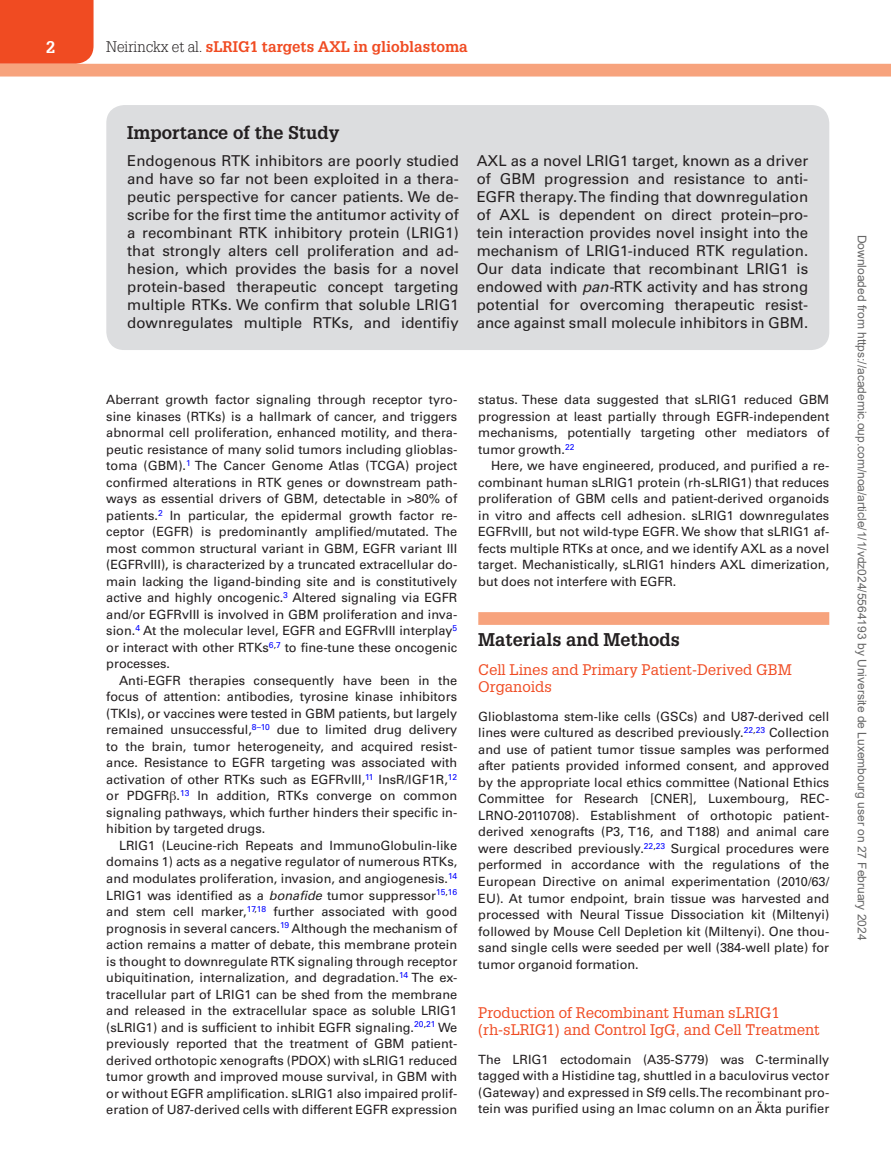
<style>
.page{position:relative;width:891px;height:1175px;background:#fff}
.page>*{position:absolute;margin:0;border:0;box-sizing:border-box;transform-origin:0 0}
.t1{font:700 18px "Glypha LT Std";color:#231f20}
.t2{font:700 16.5px "Glypha LT Std";color:#fff}
.t3{font:15px/18px "Univers LT Std";color:#231f20;text-align:justify}
.t4{font:15px/16.5px "Glypha LT Std";color:#f04b22}
.t5{font:700 15px "Glypha LT Std";color:#f04b22}
.t6{font:12.75px/16.5px "Univers LT Std";color:#231f20;text-align:justify}
.t7{font:12px "Arial";color:#666}
.s1{font-weight:300;color:#231f20}
.s2{font-style:italic}
.s3{font-family:"Gandhari Unicode"}
</style>
<div class="page">
<div style="left:0;top:0;width:94px;height:64px;background:#f04b22"></div>
<div style="left:0;top:64px;width:891px;height:12px;background:#f7a37d"></div>
<div style="left:478px;top:612px;width:351px;height:13px;background:#f7a37d"></div>
<div style="left:106px;top:105px;width:723px;height:245px;background:#dcdddf;border-radius:18px"></div>
<p class="t2" style="left:46px;top:37px;width:11px">2</p>
<p class="t5" style="left:106px;top:37px;width:363px"><span class="s1">Neirinckx et al.</span> sLRIG1 targets AXL in glioblastoma</p>
<h1 class="t1" style="left:127px;top:121px;width:214px">Importance of the Study</h1>
<p class="t3" style="left:127px;top:152px;width:333px">Endogenous RTK inhibitors are poorly studied and have so far not been exploited in a thera&shy;peutic perspective for cancer patients. We de&shy;scribe for the first time the antitumor activity of a recombinant RTK inhibitory protein (LRIG1) that strongly alters cell proliferation and ad&shy;hesion, which provides the basis for a novel protein-based therapeutic concept targeting multiple RTKs. We confirm that soluble LRIG1 downregulates multiple RTKs, and identifiy</p>
<p class="t3" style="left:477px;top:152px;width:333px">AXL as a novel LRIG1 target, known as a driver of GBM progression and resistance to anti-EGFR therapy. The finding that downregulation of AXL is dependent on direct protein–pro&shy;tein interaction provides novel insight into the mechanism of LRIG1-induced RTK regulation.<br>Our data indicate that recombinant LRIG1 is endowed with <span class="s2">pan-</span>RTK activity and has strong potential for overcoming therapeutic resist&shy;ance against small molecule inhibitors in GBM.</p>
<p class="t6" style="left:106px;top:391px;width:353px">Aberrant growth factor signaling through receptor tyro&shy;sine kinases (RTKs) is a hallmark of cancer, and triggers abnormal cell proliferation, enhanced motility, and thera&shy;peutic resistance of many solid tumors including glioblas&shy;toma (GBM).<sup>1</sup> The Cancer Genome Atlas (TCGA) project confirmed alterations in RTK genes or downstream path&shy;ways as essential drivers of GBM, detectable in &gt;80% of patients.<sup>2</sup> In particular, the epidermal growth factor re&shy;ceptor (EGFR) is predominantly amplified/mutated. The most common structural variant in GBM, EGFR variant III (EGFRvIII), is characterized by a truncated extracellular do&shy;main lacking the ligand-binding site and is constitutively active and highly oncogenic.<sup>3</sup> Altered signaling via EGFR and/or EGFRvIII is involved in GBM proliferation and inva&shy;sion.<sup>4</sup> At the molecular level, EGFR and EGFRvIII interplay<sup>5 </sup>or interact with other RTKs<sup>6</sup><sup>,</sup><sup>7</sup> to fine-tune these oncogenic processes.</p>
<p class="t6" style="left:106px;top:672px;width:353px;text-indent:13px">Anti-EGFR therapies consequently have been in the focus of attention: antibodies, tyrosine kinase inhibitors (TKIs), or vaccines were tested in GBM patients, but largely remained unsuccessful,<sup>8–10</sup> due to limited drug delivery to the brain, tumor heterogeneity, and acquired resist&shy;ance. Resistance to EGFR targeting was associated with activation of other RTKs such as EGFRvIII,<sup>11</sup> InsR/IGF1R,<sup>12 </sup>or PDGFR<span class="s3">β</span>.<sup>13</sup> In addition, RTKs converge on common signaling pathways, which further hinders their specific in&shy;hibition by targeted drugs.</p>
<p class="t6" style="left:106px;top:837px;width:353px;text-indent:13px">LRIG1 (Leucine-rich Repeats and ImmunoGlobulin-like domains 1) acts as a negative regulator of numerous RTKs, and modulates proliferation, invasion, and angiogenesis.<sup>14<br></sup>LRIG1 was identified as a <span class="s2">bonafide</span> tumor suppressor<sup>15</sup><sup>,</sup><sup>16 </sup>and stem cell marker,<sup>17</sup><sup>,</sup><sup>18</sup> further associated with good prognosis in several cancers.<sup>19</sup> Although the mechanism of action remains a matter of debate, this membrane protein is thought to downregulate RTK signaling through receptor ubiquitination, internalization, and degradation.<sup>14</sup> The ex&shy;tracellular part of LRIG1 can be shed from the membrane and released in the extracellular space as soluble LRIG1 (sLRIG1) and is sufficient to inhibit EGFR signaling.<sup>20</sup><sup>,</sup><sup>21</sup> We previously reported that the treatment of GBM patient&shy;derived orthotopic xenografts (PDOX) with sLRIG1 reduced tumor growth and improved mouse survival, in GBM with or without EGFR amplification. sLRIG1 also impaired prolif&shy;eration of U87-derived cells with different EGFR expression</p>
<p class="t6" style="left:478px;top:391px;width:353px">status. These data suggested that sLRIG1 reduced GBM progression at least partially through EGFR-independent mechanisms, potentially targeting other mediators of tumor growth.<sup>22</sup></p>
<p class="t6" style="left:478px;top:457px;width:353px;text-indent:13px">Here, we have engineered, produced, and purified a re&shy;combinant human sLRIG1 protein (rh-sLRIG1) that reduces proliferation of GBM cells and patient-derived organoids in vitro and affects cell adhesion. sLRIG1 downregulates EGFRvIII, but not wild-type EGFR. We show that sLRIG1 af&shy;fects multiple RTKs at once, and we identify AXL as a novel target. Mechanistically, sLRIG1 hinders AXL dimerization, but does not interfere with EGFR.</p>
<h1 class="t1" style="left:478px;top:628px;width:203px">Materials and Methods</h1>
<p class="t4" style="left:478px;top:661px;width:315px">Cell Lines and Primary Patient-Derived GBM<br>Organoids</p>
<p class="t6" style="left:478px;top:708px;width:353px">Glioblastoma stem-like cells (GSCs) and U87-derived cell lines were cultured as described previously.<sup>22</sup><sup>,</sup><sup>23</sup> Collection and use of patient tumor tissue samples was performed after patients provided informed consent, and approved by the appropriate local ethics committee (National Ethics Committee for Research [CNER], Luxembourg, REC-LRNO-20110708). Establishment of orthotopic patient&shy;derived xenografts (P3, T16, and T188) and animal care were described previously.<sup>22</sup><sup>,</sup><sup>23</sup> Surgical procedures were performed in accordance with the regulations of the European Directive on animal experimentation (2010/63/ EU). At tumor endpoint, brain tissue was harvested and processed with Neural Tissue Dissociation kit (Miltenyi) followed by Mouse Cell Depletion kit (Miltenyi). One thou&shy;sand single cells were seeded per well (384-well plate) for tumor organoid formation.</p>
<p class="t4" style="left:478px;top:1004px;width:343px">Production of Recombinant Human sLRIG1 (rh-sLRIG1) and Control IgG, and Cell Treatment</p>
<p class="t6" style="left:478px;top:1051px;width:353px">The LRIG1 ectodomain (A35-S779) was C-terminally tagged with a Histidine tag, shuttled in a baculovirus vector (Gateway) and expressed in Sf9 cells. The recombinant pro&shy;tein was purified using an Imac column on an Äkta purifier</p>
<p class="t7" style="left:866px;top:235px;width:707px;rotate:90deg">Downloaded from https://academic.oup.com/noa/article/1/1/vdz024/5564193 by Universite de Luxembourg user on 27 February 2024</p>
</div>
